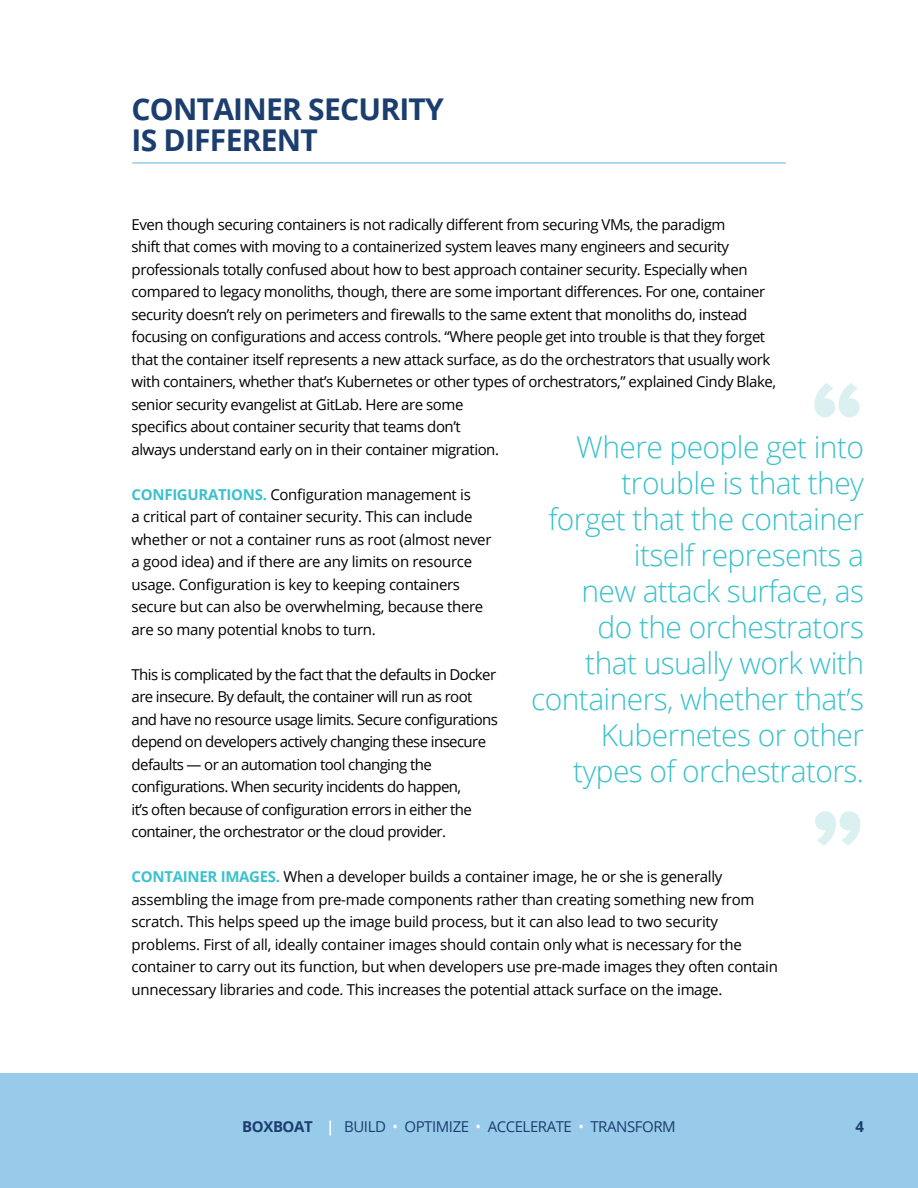
<style>
.page{position:relative;width:918px;height:1188px;background:#fff}
.page>*{position:absolute;margin:0;border:0;box-sizing:border-box;transform-origin:0 0}
.t1{font:108px "Proxima Nova Extrabld";color:#daf0f1}
.t2{font:300 30px/36px "Open Sans";letter-spacing:-.02em;color:#3ac1cc;text-align:right}
.t3{font:700 30px/31.5px "Open Sans";letter-spacing:-.025em;color:#1b3e6f}
.t4{font:15px/22.5px "Open Sans";letter-spacing:-.03em;color:#000}
.t5{font:15px "Open Sans";letter-spacing:-.03em;color:#1b3e6f}
.t6{font:700 15px "Open Sans";color:#1b3e6f}
.s1{font-weight:700;color:#3ac1cc}
.s2{font-weight:700}
.s3{font-weight:700;color:#fff}
.s4{color:#fff}
</style>
<div class="page">
<div style="left:0;top:1074px;width:918px;height:114px;background:#98caea"></div>
<hr style="left:132px;top:162px;width:654px;height:2px;background:#98caea">
<h2 class="t3" style="left:132px;top:92px;width:314px">CONTAINER SECURITY<br>IS DIFFERENT</h2>
<p class="t4" style="left:132px;top:213px;width:646px">Even though securing containers is not radically different from securing VMs, the paradigm<br>shift that comes with moving to a containerized system leaves many engineers and security professionals totally confused about how to best approach container security. Especially when compared to legacy monoliths, though, there are some important differences. For one, container security doesn’t rely on perimeters and firewalls to the same extent that monoliths do, instead focusing on configurations and access controls. “Where people get into trouble is that they forget that the container itself represents a new attack surface, as do the orchestrators that usually work with containers, whether that’s Kubernetes or other types of orchestrators,” explained Cindy Blake, senior security evangelist at GitLab. Here are some<br>specifics about container security that teams don’t<br>always understand early on in their container migration.</p>
<p class="t4" style="left:132px;top:483px;width:361px"><span class="s1">CONFIGURATIONS.</span> Configuration management is<br>a critical part of container security. This can include whether or not a container runs as root (almost never a good idea) and if there are any limits on resource usage. Configuration is key to keeping containers secure but can also be overwhelming, because there are so many potential knobs to turn.</p>
<p class="t4" style="left:132px;top:663px;width:368px">This is complicated by the fact that the defaults in Docker are insecure. By default, the container will run as root and have no resource usage limits. Secure configurations depend on developers actively changing these insecure defaults — or an automation tool changing the configurations. When security incidents do happen,<br>it’s often because of configuration errors in either the container, the orchestrator or the cloud provider.</p>
<p class="t4" style="left:132px;top:865px;width:648px"><span class="s1">CONTAINER IMAGES.</span> When a developer builds a container image, he or she is generally assembling the image from pre-made components rather than creating something new from scratch. This helps speed up the image build process, but it can also lead to two security problems. First of all, ideally container images should contain only what is necessary for the container to carry out its function, but when developers use pre-made images they often contain unnecessary libraries and code. This increases the potential attack surface on the image.</p>
<h1 class="t1" style="left:811px;top:340px;width:55px">“</h1>
<h2 class="t2" style="left:531px;top:428px;width:334px">Where people get into trouble is that they<br>forget that the container itself represents a<br>new attack surface, as<br>do the orchestrators<br>that usually work with containers, whether that’s<br>Kubernetes or other types of orchestrators.</h2>
<h1 class="t1" style="left:811px;top:768px;width:55px">”</h1>
<p class="t5" style="left:242px;top:1117px;width:435px"><span class="s2">BOXBOAT</span> <span class="s3">|</span> BUILD <span class="s4">•</span> OPTIMIZE <span class="s4">•</span> ACCELERATE <span class="s4">•</span> TRANSFORM</p>
<p class="t6" style="left:855px;top:1116px;width:10px">4</p>
</div>
